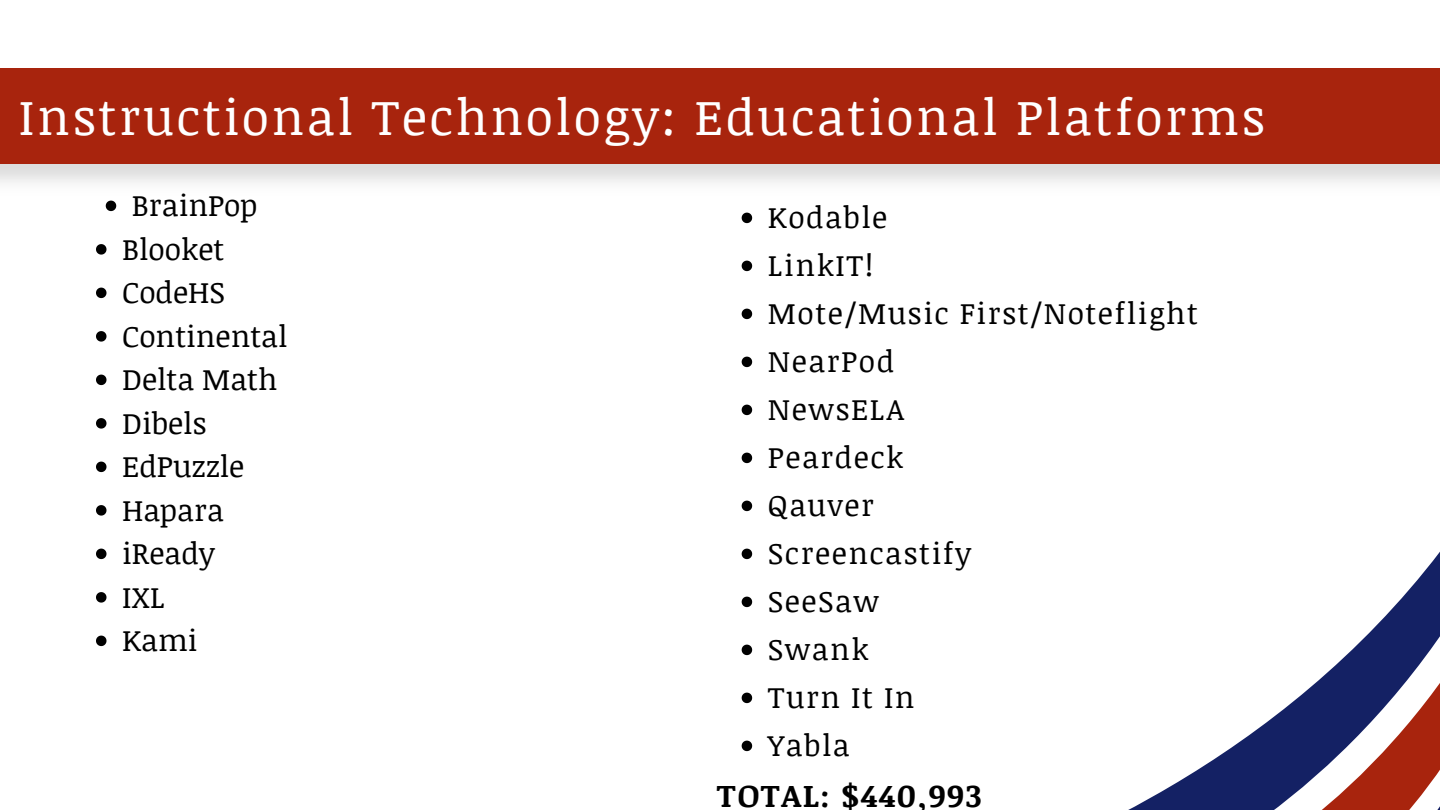
<style>
.page{position:relative;width:1440px;height:810px;background:#fff}
.page>*{position:absolute;margin:0;border:0;box-sizing:border-box;transform-origin:0 0}
.t1{font:50px "Noticia Text";letter-spacing:.05em;color:#fff}
.t2{font:700 32px "Noticia Text";letter-spacing:.05em;color:#000}
.t3{font:30px/48px "Noticia Text";letter-spacing:.05em;color:#000}
.t4{font:30px/43.5px "Noticia Text";color:#000}
</style>
<div class="page">
<div style="left:0;top:68px;width:1440px;height:96px;background:#a8240d"></div>
<svg style="left:106px;top:201px;width:10px;height:10px"></svg>
<svg style="left:96px;top:244px;width:10px;height:11px"></svg>
<svg style="left:96px;top:288px;width:10px;height:10px"></svg>
<svg style="left:96px;top:331px;width:10px;height:11px"></svg>
<svg style="left:96px;top:375px;width:10px;height:10px"></svg>
<svg style="left:96px;top:418px;width:10px;height:11px"></svg>
<svg style="left:96px;top:462px;width:10px;height:10px"></svg>
<svg style="left:96px;top:505px;width:10px;height:11px"></svg>
<svg style="left:96px;top:549px;width:10px;height:10px"></svg>
<svg style="left:96px;top:592px;width:10px;height:11px"></svg>
<svg style="left:96px;top:636px;width:10px;height:10px"></svg>
<svg style="left:1128px;top:551px;width:312px;height:259px"></svg>
<svg style="left:742px;top:213px;width:10px;height:10px"></svg>
<svg style="left:742px;top:261px;width:10px;height:10px"></svg>
<svg style="left:742px;top:309px;width:10px;height:10px"></svg>
<svg style="left:742px;top:357px;width:10px;height:10px"></svg>
<svg style="left:742px;top:405px;width:10px;height:10px"></svg>
<svg style="left:742px;top:453px;width:10px;height:10px"></svg>
<svg style="left:742px;top:501px;width:10px;height:10px"></svg>
<svg style="left:742px;top:549px;width:10px;height:10px"></svg>
<svg style="left:742px;top:597px;width:10px;height:10px"></svg>
<svg style="left:742px;top:645px;width:10px;height:10px"></svg>
<svg style="left:742px;top:693px;width:10px;height:10px"></svg>
<svg style="left:742px;top:741px;width:10px;height:10px"></svg>
<h1 class="t1" style="left:19px;top:81px;width:1248px">Instructional Technology: Educational Platforms</h1>
<p class="t4" style="left:122px;top:183px;width:167px;text-indent:10px">BrainPop<br>Blooket<br>CodeHS<br>Continental<br>Delta Math<br>Dibels<br>EdPuzzle<br>Hapara iReady<br>IXL<br>Kami</p>
<p class="t3" style="left:768px;top:193px;width:432px">Kodable<br>LinkIT!<br>Mote/Music First/Noteflight<br>NearPod<br>NewsELA<br>Peardeck<br>Qauver<br>Screencastify<br>SeeSaw<br>Swank<br>Turn It In<br>Yabla</p>
<p class="t2" style="left:717px;top:772px;width:266px">TOTAL: $440,993</p>
</div>
